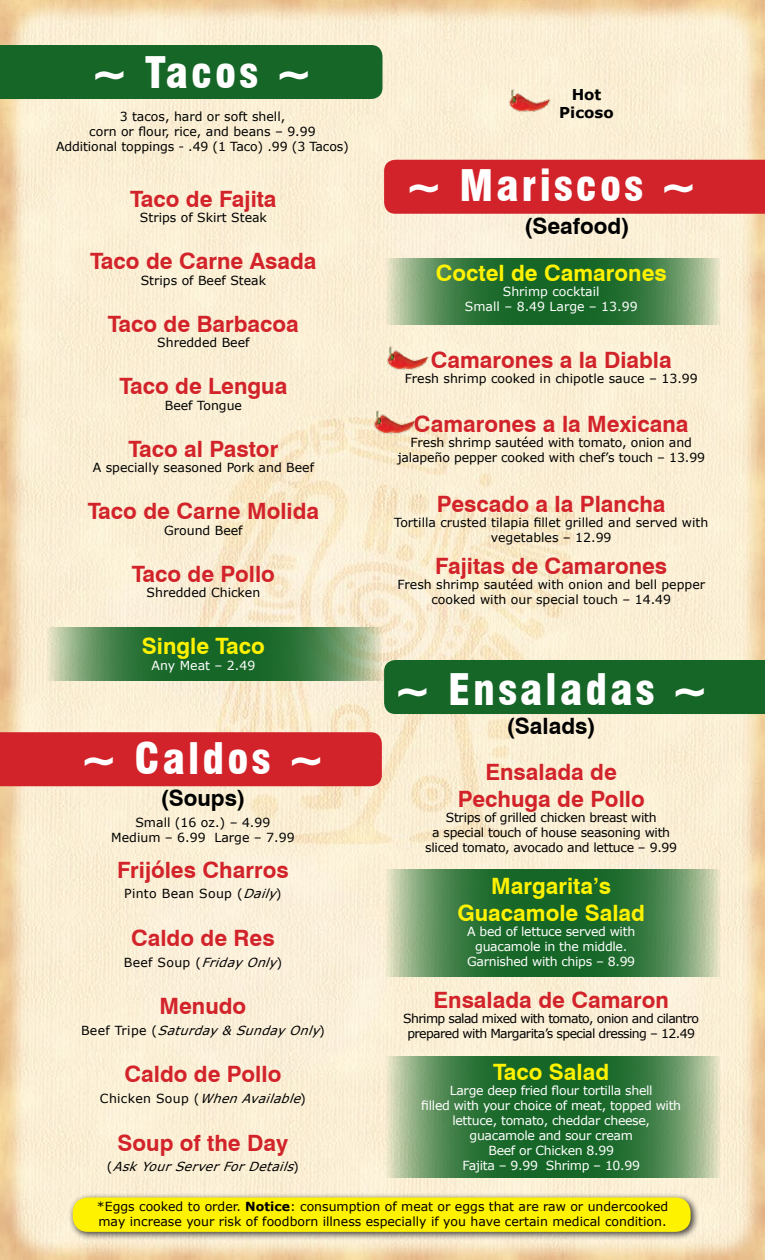
<style>
.page{position:relative;width:765px;height:1260px;background:#fff}
.page>*{position:absolute;margin:0;border:0;box-sizing:border-box;transform-origin:0 0}
.t1{font:900 condensed 42.5px "Swiss 721 BT";letter-spacing:.075em;color:#fff}
.t2{font:700 22.5px/27px "Swiss 721 BT";color:#d2232a;text-align:center}
.t3{font:700 22.5px/27px "Swiss 721 BT";color:#fff200;text-align:center}
.t4{font:700 22.5px "Swiss 721 BT";color:#000}
.t5{font:700 15px/17.5px "Verdana";color:#000;text-align:center}
.t6{font:12.5px/15px "Verdana";color:#000;text-align:center}
.t7{font:12.5px/15px "Verdana";letter-spacing:-.025em;color:#fff;text-align:center}
.t8{font:12.5px/15px "Verdana";letter-spacing:-.025em;color:#000;text-align:center}
.t9{font:12.5px/15px "Verdana";letter-spacing:-.05em;color:#000;text-align:center}
.t10{font:italic 12.5px "Verdana";color:#000}
.t11{font:12.5px/15px "Verdana";color:#fff;text-align:center}
.t12{font:12.5px "Verdana";letter-spacing:.025em;color:#000}
.s1{font-style:italic}
.s2{font-style:normal}
.s3{font-weight:700}
</style>
<div class="page">
<img style="left:0;top:0;width:765px;height:1260px">
<div style="left:0;top:45px;width:382px;height:54px;background:#156627"></div>
<div style="left:384px;top:160px;width:381px;height:54px;background:#d2232a"></div>
<div style="left:0;top:732px;width:382px;height:54px;background:#d2232a"></div>
<div style="left:384px;top:660px;width:381px;height:54px;background:#156627"></div>
<svg style="left:384px;top:259px;width:336px;height:66px;background:#4b8650"></svg>
<svg style="left:45px;top:628px;width:336px;height:53px;background:#4b864f"></svg>
<svg style="left:384px;top:869px;width:336px;height:108px;background:#4b8650"></svg>
<svg style="left:384px;top:1056px;width:336px;height:122px;background:#4b8650"></svg>
<img style="left:385px;top:345px;width:45px;height:27px">
<img style="left:371px;top:409px;width:45px;height:27px">
<div style="left:68px;top:1193px;width:632px;height:48px;background:#000;opacity:.75"></div>
<div style="left:73px;top:1198px;width:618px;height:34px;background:#fff200;border-radius:15px"></div>
<img style="left:506px;top:87px;width:45px;height:28px">
<h1 class="t1" style="left:92px;top:47px;width:221px">~ Tacos ~</h1>
<p class="t6" style="left:56px;top:109px;width:294px">3 tacos, hard or soft shell,<br>corn or flour, rice, and beans – 9.99<br>Additional toppings - .49 (1 Taco) .99 (3 Tacos)</p>
<h2 class="t2" style="left:130px;top:185px;width:148px">Taco de Fajita</h2>
<p class="t6" style="left:140px;top:210px;width:129px">Strips of Skirt Steak</p>
<h2 class="t2" style="left:90px;top:248px;width:228px">Taco de Carne Asada</h2>
<p class="t6" style="left:141px;top:273px;width:127px">Strips of Beef Steak</p>
<h2 class="t2" style="left:108px;top:310px;width:193px">Taco de Barbacoa</h2>
<p class="t6" style="left:157px;top:335px;width:94px">Shredded Beef</p>
<h2 class="t2" style="left:120px;top:373px;width:169px">Taco de Lengua</h2>
<p class="t6" style="left:165px;top:398px;width:79px">Beef Tongue</p>
<h2 class="t2" style="left:129px;top:435px;width:151px">Taco al Pastor</h2>
<p class="t6" style="left:93px;top:460px;width:223px">A specially seasoned Pork and Beef</p>
<h2 class="t2" style="left:88px;top:498px;width:233px">Taco de Carne Molida</h2>
<p class="t6" style="left:164px;top:523px;width:80px">Ground Beef</p>
<h2 class="t2" style="left:132px;top:560px;width:145px">Taco de Pollo</h2>
<p class="t6" style="left:147px;top:585px;width:115px">Shredded Chicken</p>
<h2 class="t3" style="left:142px;top:633px;width:125px">Single Taco</h2>
<p class="t11" style="left:152px;top:658px;width:105px">Any Meat – 2.49</p>
<h1 class="t1" style="left:81px;top:733px;width:244px">~ Caldos ~</h1>
<h2 class="t4" style="left:160px;top:785px;width:86px">(Soups)</h2>
<p class="t6" style="left:111px;top:815px;width:185px">Small (16 oz.) – 4.99<br>Medium – 6.99 Large – 7.99</p>
<h2 class="t2" style="left:117px;top:856px;width:173px">Frijóles Charros</h2>
<p class="t12" style="left:124px;top:885px;width:159px">Pinto Bean Soup (<span class="s1">Daily</span>)</p>
<h2 class="t2" style="left:131px;top:924px;width:145px">Caldo de Res</h2>
<p class="t6" style="left:124px;top:954px;width:160px">B e e f S o u p ( <span class="s1">FridayOnly</span>)</p>
<h2 class="t2" style="left:159px;top:993px;width:88px">Menudo</h2>
<p class="t10" style="left:81px;top:1022px;width:245px"><span class="s2">B e e f T r i p e (</span> Saturday&amp;SundayOnly<span class="s2">)</span></p>
<h2 class="t2" style="left:124px;top:1061px;width:158px">Caldo de Pollo</h2>
<p class="t6" style="left:100px;top:1091px;width:208px">C h i c k e n S o u p ( <span class="s1">WhenAvailable</span>)</p>
<h2 class="t2" style="left:118px;top:1129px;width:172px">Soup of the Day</h2>
<p class="t10" style="left:107px;top:1158px;width:194px"><span class="s2">(</span> AskYourServerForDetails<span class="s2">)</span></p>
<p class="t5" style="left:559px;top:86px;width:56px">Hot<br>Picoso</p>
<h1 class="t1" style="left:406px;top:160px;width:292px">~ Mariscos ~</h1>
<h2 class="t4" style="left:524px;top:212px;width:107px">(Seafood)</h2>
<h2 class="t3" style="left:436px;top:259px;width:233px">Coctel de Camarones</h2>
<p class="t11" style="left:465px;top:283px;width:174px">Shrimp cocktail<br>Small – 8.49 Large – 13.99</p>
<h2 class="t2" style="left:431px;top:346px;width:243px">Camarones a la Diabla</h2>
<p class="t6" style="left:405px;top:370px;width:295px">Fresh shrimp cooked in chipotle sauce – 13.99</p>
<h2 class="t2" style="left:414px;top:410px;width:276px">Camarones a la Mexicana</h2>
<p class="t6" style="left:397px;top:435px;width:309px">Fresh shrimp sautéed with tomato, onion and jalapeño pepper cooked with chef’s touch – 13.99</p>
<h2 class="t2" style="left:437px;top:490px;width:230px">Pescado a la Plancha</h2>
<p class="t6" style="left:394px;top:514px;width:316px">Tortilla crusted tilapia fillet grilled and served with vegetables – 12.99</p>
<h2 class="t2" style="left:435px;top:553px;width:233px">Fajitas de Camarones</h2>
<p class="t6" style="left:397px;top:577px;width:309px">Fresh shrimp sautéed with onion and bell pepper cooked with our special touch – 14.49</p>
<h1 class="t1" style="left:395px;top:664px;width:314px">~ Ensaladas ~</h1>
<h2 class="t4" style="left:507px;top:713px;width:91px">(Salads)</h2>
<h2 class="t2" style="left:458px;top:759px;width:188px">Ensalada de<br>Pechuga de Pollo</h2>
<p class="t8" style="left:425px;top:810px;width:253px">Strips of grilled chicken breast with<br>a special touch of house seasoning with sliced tomato, avocado and lettuce – 9.99</p>
<h2 class="t3" style="left:457px;top:873px;width:189px">Margarita’s<br>Guacamole Salad</h2>
<p class="t7" style="left:467px;top:924px;width:170px">A bed of lettuce served with guacamole in the middle.<br>Garnished with chips – 8.99</p>
<h2 class="t2" style="left:434px;top:987px;width:237px">Ensalada de Camaron</h2>
<p class="t9" style="left:403px;top:1011px;width:297px">Shrimp salad mixed with tomato, onion and cilantro prepared with Margarita’s special dressing – 12.49</p>
<h2 class="t3" style="left:493px;top:1059px;width:118px">Taco Salad</h2>
<p class="t7" style="left:421px;top:1083px;width:261px">Large deep fried flour tortilla shell<br>filled with your choice of meat, topped with lettuce, tomato, cheddar cheese, guacamole and sour cream<br>Beef or Chicken 8.99<br>Fajita – 9.99 Shrimp – 10.99</p>
<p class="t6" style="left:97px;top:1199px;width:573px;text-align:left">*Eggs cooked to order. <span class="s3">Notice</span>: consumption of meat or eggs that are raw or undercooked may increase your risk of foodborn illness especially if you have certain medical condition.</p>
</div>
